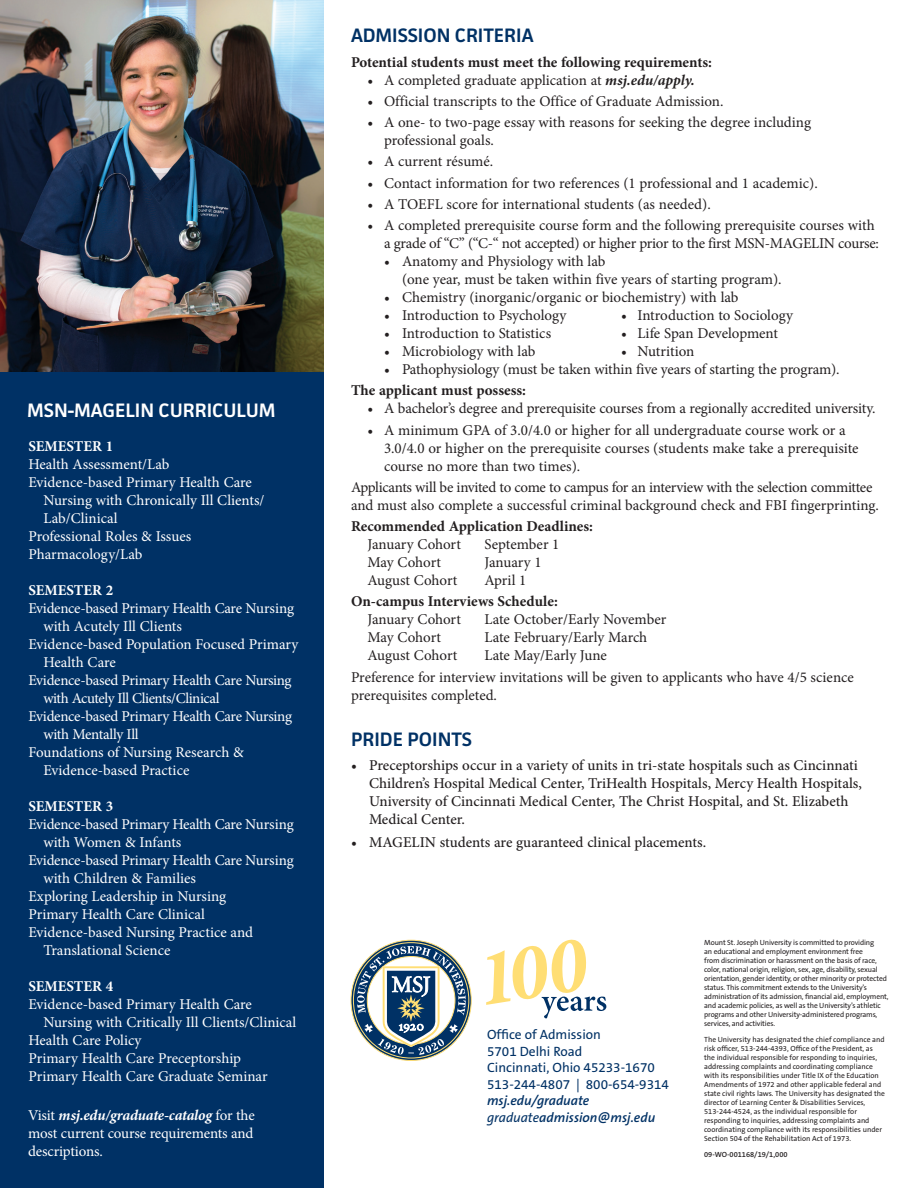
<style>
.page{position:relative;width:918px;height:1188px;background:#fff}
.page>*{position:absolute;margin:0;border:0;box-sizing:border-box;transform-origin:0 0}
.body{font:600 19.5px "Facit";color:#003165}
.t1{font:600 19.5px "Facit";color:#fff}
.body-2{font:15px/18px "Minion Pro";letter-spacing:-.005em;color:#231f20}
.body-3{font:15px/18px "Minion Pro";letter-spacing:-.005em;color:#fff}
.body-4{font:500 15px/18px "Minion Pro";color:#231f20}
.body-5{font:700 15px "Minion Pro";color:#231f20}
.body-6{font:15px/18px "Minion Pro";letter-spacing:-.03em;color:#fff}
.body-7{font:700 15px "Minion Pro";color:#fff}
.t2{font:13.5px/16.5px "The Sans B5 Plain";color:#003165}
.t3{font:7.5px/9px "The Sans B5 Plain";letter-spacing:-.01em;color:#231f20}
.t4{font:600 7.5px "The Sans B6";color:#231f20}
.s1{font-weight:700;font-style:italic}
.s2{font-family:"The Sans B6";font-weight:600;font-style:italic}
.s3{font-style:italic}
</style>
<div class="page">
<div style="left:0;top:0;width:324px;height:1188px;background:#003165"></div>
<img style="left:0;top:0;width:324px;height:372px">
<svg style="left:486px;top:939px;width:120px;height:79px"></svg>
<svg style="left:350px;top:939px;width:122px;height:122px"></svg>
<p class="t1" style="left:27px;top:398px;width:250px">MSN-MAGELIN CURRICULUM</p>
<p class="body-7" style="left:28px;top:436px;width:86px">SEMESTER 1</p>
<p class="body-3" style="left:28px;top:455px;width:143px">Health Assessment/Lab</p>
<p class="body-3" style="left:43px;top:473px;width:223px;text-indent:-15px">Evidence-based Primary Health Care<br>Nursing with Chronically Ill Clients/<br>Lab/Clinical</p>
<p class="body-3" style="left:28px;top:527px;width:164px">Professional Roles &amp; Issues</p>
<p class="body-3" style="left:28px;top:545px;width:116px">Pharmacology/Lab</p>
<p class="body-7" style="left:28px;top:580px;width:86px">SEMESTER 2</p>
<p class="body-3" style="left:43px;top:599px;width:252px;text-indent:-15px">Evidence-based Primary Health Care Nursing with Acutely Ill Clients</p>
<p class="body-3" style="left:43px;top:635px;width:257px;text-indent:-15px">Evidence-based Population Focused Primary<br>Health Care</p>
<p class="body-6" style="left:43px;top:671px;width:250px;text-indent:-15px">Evidence-based Primary Health Care Nursing with Acutely Ill Clients/Clinical</p>
<p class="body-3" style="left:43px;top:707px;width:250px;text-indent:-15px">Evidence-based Primary Health Care Nursing with Mentally Ill</p>
<p class="body-3" style="left:43px;top:743px;width:202px;text-indent:-15px">Foundations of Nursing Research &amp;<br>Evidence-based Practice</p>
<p class="body-7" style="left:28px;top:796px;width:86px">SEMESTER 3</p>
<p class="body-3" style="left:43px;top:815px;width:252px;text-indent:-15px">Evidence-based Primary Health Care Nursing with Women &amp; Infants</p>
<p class="body-3" style="left:43px;top:851px;width:252px;text-indent:-15px">Evidence-based Primary Health Care Nursing with Children &amp; Families</p>
<p class="body-3" style="left:28px;top:887px;width:199px">Exploring Leadership in Nursing</p>
<p class="body-3" style="left:28px;top:905px;width:178px">Primary Health Care Clinical</p>
<p class="body-3" style="left:43px;top:923px;width:211px;text-indent:-15px">Evidence-based Nursing Practice and<br>Translational Science</p>
<p class="body-7" style="left:28px;top:976px;width:86px">SEMESTER 4</p>
<p class="body-3" style="left:43px;top:995px;width:255px;text-indent:-15px">Evidence-based Primary Health Care<br>Nursing with Critically Ill Clients/Clinical</p>
<p class="body-3" style="left:28px;top:1031px;width:115px">Health Care Policy</p>
<p class="body-3" style="left:28px;top:1049px;width:214px">Primary Health Care Preceptorship</p>
<p class="body-3" style="left:28px;top:1067px;width:241px">Primary Health Care Graduate Seminar</p>
<p class="body-3" style="left:28px;top:1106px;width:228px;text-align:justify">Visit <span class="s1">msj.edu/graduate-catalog</span> for the most current course requirements and descriptions.</p>
<p class="body" style="left:351px;top:23px;width:184px">ADMISSION CRITERIA</p>
<p class="body-5" style="left:351px;top:51px;width:363px">Potential students must meet the following requirements:</p>
<p class="body-2" style="left:368px;top:71px;width:329px">• A completed graduate application at <span class="s1">msj.edu/apply.</span></p>
<p class="body-2" style="left:368px;top:92px;width:358px">• Official transcripts to the Office of Graduate Admission.</p>
<p class="body-2" style="left:384px;top:113px;width:429px;text-indent:-17px">• A one- to two-page essay with reasons for seeking the degree including professional goals.</p>
<p class="body-2" style="left:368px;top:153px;width:127px">• A current résumé.</p>
<p class="body-2" style="left:368px;top:174px;width:452px">• Contact information for two references (1 professional and 1 academic).</p>
<p class="body-2" style="left:368px;top:195px;width:345px">• A TOEFL score for international students (as needed).</p>
<p class="body-2" style="left:368px;top:216px;width:513px;text-align:right">• A completed prerequisite course form and the following prerequisite courses with a grade of “C” (“C-“ not accepted) or higher prior to the first MSN-MAGELIN course:</p>
<p class="body-2" style="left:402px;top:252px;width:381px;text-indent:-18px">• Anatomy and Physiology with lab<br>(one year, must be taken within five years of starting program).</p>
<p class="body-2" style="left:384px;top:288px;width:356px">• Chemistry (inorganic/organic or biochemistry) with lab</p>
<p class="body-2" style="left:384px;top:306px;width:184px">• Introduction to Psychology</p>
<p class="body-2" style="left:621px;top:306px;width:173px">• Introduction to Sociology</p>
<p class="body-2" style="left:384px;top:324px;width:169px">• Introduction to Statistics</p>
<p class="body-2" style="left:621px;top:324px;width:159px">• Life Span Development</p>
<p class="body-2" style="left:384px;top:342px;width:153px">• Microbiology with lab</p>
<p class="body-2" style="left:621px;top:342px;width:75px">• Nutrition</p>
<p class="body-2" style="left:384px;top:360px;width:457px">• Pathophysiology (must be taken within five years of starting the program).</p>
<p class="body-5" style="left:351px;top:380px;width:177px">The applicant must possess:</p>
<p class="body-2" style="left:368px;top:400px;width:509px">• A bachelor’s degree and prerequisite courses from a regionally accredited university.</p>
<p class="body-2" style="left:384px;top:421px;width:476px;text-indent:-17px">• A minimum GPA of 3.0/4.0 or higher for all undergraduate course work or a<br>3.0/4.0 or higher on the prerequisite courses (students make take a prerequisite course no more than two times).</p>
<p class="body-2" style="left:351px;top:478px;width:530px">Applicants will be invited to come to campus for an interview with the selection committee and must also complete a successful criminal background check and FBI fingerprinting.</p>
<p class="body-5" style="left:351px;top:516px;width:244px">Recommended Application Deadlines:</p>
<p class="body-2" style="left:368px;top:535px;width:95px">January Cohort</p>
<p class="body-2" style="left:484px;top:535px;width:77px">September 1</p>
<p class="body-2" style="left:368px;top:553px;width:75px">May Cohort</p>
<p class="body-2" style="left:484px;top:553px;width:59px">January 1</p>
<p class="body-2" style="left:368px;top:571px;width:91px">August Cohort</p>
<p class="body-2" style="left:484px;top:571px;width:43px">April 1</p>
<p class="body-5" style="left:351px;top:591px;width:208px">On-campus Interviews Schedule:</p>
<p class="body-2" style="left:368px;top:611px;width:95px">January Cohort</p>
<p class="body-2" style="left:484px;top:611px;width:183px">Late October/Early November</p>
<p class="body-2" style="left:368px;top:629px;width:75px">May Cohort</p>
<p class="body-2" style="left:484px;top:629px;width:164px">Late February/Early March</p>
<p class="body-2" style="left:368px;top:647px;width:91px">August Cohort</p>
<p class="body-2" style="left:484px;top:647px;width:124px">Late May/Early June</p>
<p class="body-2" style="left:351px;top:668px;width:504px">Preference for interview invitations will be given to applicants who have 4/5 science prerequisites completed.</p>
<p class="body" style="left:351px;top:728px;width:123px">PRIDE POINTS</p>
<p class="body-4" style="left:369px;top:756px;width:494px;text-indent:-18px">• Preceptorships occur in a variety of units in tri-state hospitals such as Cincinnati Children’s Hospital Medical Center, TriHealth Hospitals, Mercy Health Hospitals, University of Cincinnati Medical Center, The Christ Hospital, and St. Elizabeth Medical Center.</p>
<p class="body-4" style="left:351px;top:833px;width:357px">• MAGELIN students are guaranteed clinical placements.</p>
<p class="t2" style="left:487px;top:1027px;width:183px">Office of Admission<br>5701 Delhi Road<br>Cincinnati, Ohio 45233-1670<br>513-244-4807 | 800-654-9314 <span class="s2">msj.edu/graduate </span><span class="s3">graduate</span><span class="s2">admission@msj.edu</span></p>
<p class="t3" style="left:704px;top:938px;width:186px">Mount St. Joseph University is committed to providing<br>an educational and employment environment free<br>from discrimination or harassment on the basis of race, color, national origin, religion, sex, age, disability, sexual orientation, gender identity, or other minority or protected status. This commitment extends to the University’s administration of its admission, financial aid, employment, and academic policies, as well as the University’s athletic programs and other University-administered programs, services, and activities.</p>
<p class="t3" style="left:704px;top:1035px;width:182px">The University has designated the chief compliance and risk officer, 513-244-4393, Office of the President, as the individual responsible for responding to inquiries, addressing complaints and coordinating compliance with its responsibilities under Title IX of the Education Amendments of 1972 and other applicable federal and state civil rights laws. The University has designated the director of Learning Center &amp; Disabilities Services, 513-244-4524, as the individual responsible for responding to inquiries, addressing complaints and coordinating compliance with its responsibilities under Section 504 of the Rehabilitation Act of 1973.</p>
<p class="t4" style="left:704px;top:1150px;width:85px">09-WO-001168/19/1,000</p>
</div>
